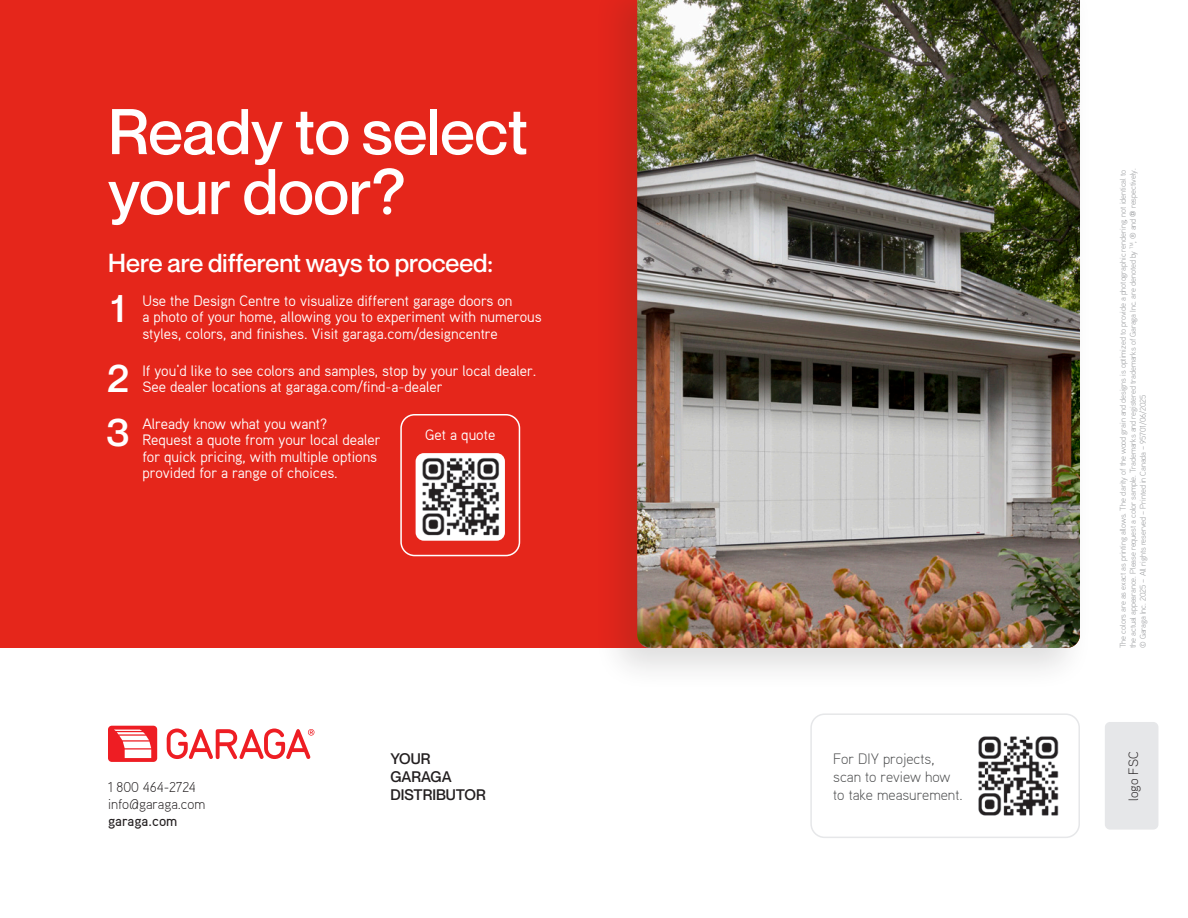
<style>
.page{position:relative;width:1188px;height:918px;background:#fff}
.page>*{position:absolute;margin:0;border:0;box-sizing:border-box;transform-origin:0 0}
.Titres{font:500 63px/60px "Neue Montreal";color:#fff}
.Body_copy{font:500 39px "Neue Montreal";color:#fff}
.Body_copy-2{font:500 25.5px "Neue Montreal";letter-spacing:-.005em;color:#fff}
.Body_copy-3{font:15px/16.5px "Aaux";color:#fff}
.Body_copy-4{font:300 15px/18px "Aaux";color:#4b4c4d}
.t1{font:500 15px "Neue Montreal";color:#231f20}
.t2{font:300 14.25px "Aaux";color:#231f20}
.t3{font:500 14.25px "Aaux";color:#231f20}
.t4{font:300 13.5px "Aaux";color:#231f20}
.t5{font:300 8.25px/9.9px "Aaux";letter-spacing:-.01em;color:#939598}
</style>
<div class="page">
<div style="left:0;top:0;width:593px;height:648px;background:#e5261b"></div>
<div style="left:400px;top:414px;width:120px;height:142px;border:2px solid #fff;border-radius:14px"></div>
<img style="left:416px;top:453px;width:89px;height:88px">
<div style="left:593px;top:0;width:501px;height:692px;background:#231f20;opacity:.15"></div>
<img style="left:637px;top:0;width:443px;height:648px">
<div style="left:1105px;top:722px;width:53px;height:108px;background:#e6e7e9;border-radius:5px"></div>
<div style="left:810px;top:713px;width:270px;height:125px;border:2px solid #e6e7e9;border-radius:14px"></div>
<img style="left:978px;top:736px;width:81px;height:80px">
<svg style="left:108px;top:726px;width:49px;height:36px"></svg>
<svg style="left:167px;top:729px;width:147px;height:30px"></svg>
<p class="Titres" style="left:108px;top:102px;width:421px">Ready to select your door?</p>
<p class="Body_copy-2" style="left:108px;top:247px;width:386px">Here are different ways to proceed:</p>
<p class="Body_copy-3" style="left:142px;top:292px;width:401px">Use the Design Centre to visualize different garage doors on<br>a photo of your home, allowing you to experiment with numerous styles, colors, and finishes. Visit garaga.com/designcentre</p>
<p class="Body_copy-3" style="left:142px;top:362px;width:395px">If you’d like to see colors and samples, stop by your local dealer.<br>See dealer locations at garaga.com/find-a-dealer</p>
<p class="Body_copy-3" style="left:142px;top:415px;width:240px">Already know what you want?<br>Request a quote from your local dealer for quick pricing, with multiple options provided for a range of choices.</p>
<p class="Body_copy-3" style="left:425px;top:426px;width:72px">Get a quote</p>
<p class="Body_copy" style="left:111px;top:285px;width:16px">1</p>
<p class="Body_copy" style="left:107px;top:354px;width:23px">2</p>
<p class="Body_copy" style="left:107px;top:408px;width:24px">3</p>
<p class="t2" style="left:108px;top:778px;width:89px">1 800 464-2724</p>
<p class="t2" style="left:108px;top:795px;width:99px">info@garaga.com</p>
<p class="t3" style="left:108px;top:812px;width:71px">garaga.com</p>
<p class="t1" style="left:391px;top:749px;width:41px">YOUR</p>
<p class="t1" style="left:391px;top:767px;width:63px">GARAGA</p>
<p class="t1" style="left:391px;top:785px;width:97px">DISTRIBUTOR</p>
<p class="Body_copy-4" style="left:833px;top:749px;width:131px">For DIY projects, scan to review how to take measurement.</p>
<p class="t5" style="left:1128px;top:208px;width:41px;rotate:-90deg">respectively.</p>
<p class="t5" style="left:1118px;top:648px;width:480px;rotate:-90deg">The colors are as exact as printing allows. The clarity of the wood grain and designs is optimized to provide a photographic rendering, not identical to the actual appearance. Please request a color sample. Trademarks and registered trademarks of Garaga Inc. are denoted by <sup>TM</sup>, ® and</p>
<p class="t5" style="left:1138px;top:648px;width:255px;rotate:-90deg">© Garaga Inc. 2025 – All rights reserved – Printed in Canada – 95701/06/2025</p>
<p class="t4" style="left:1125px;top:801px;width:51px;rotate:-90deg">logo FSC</p>
</div>
